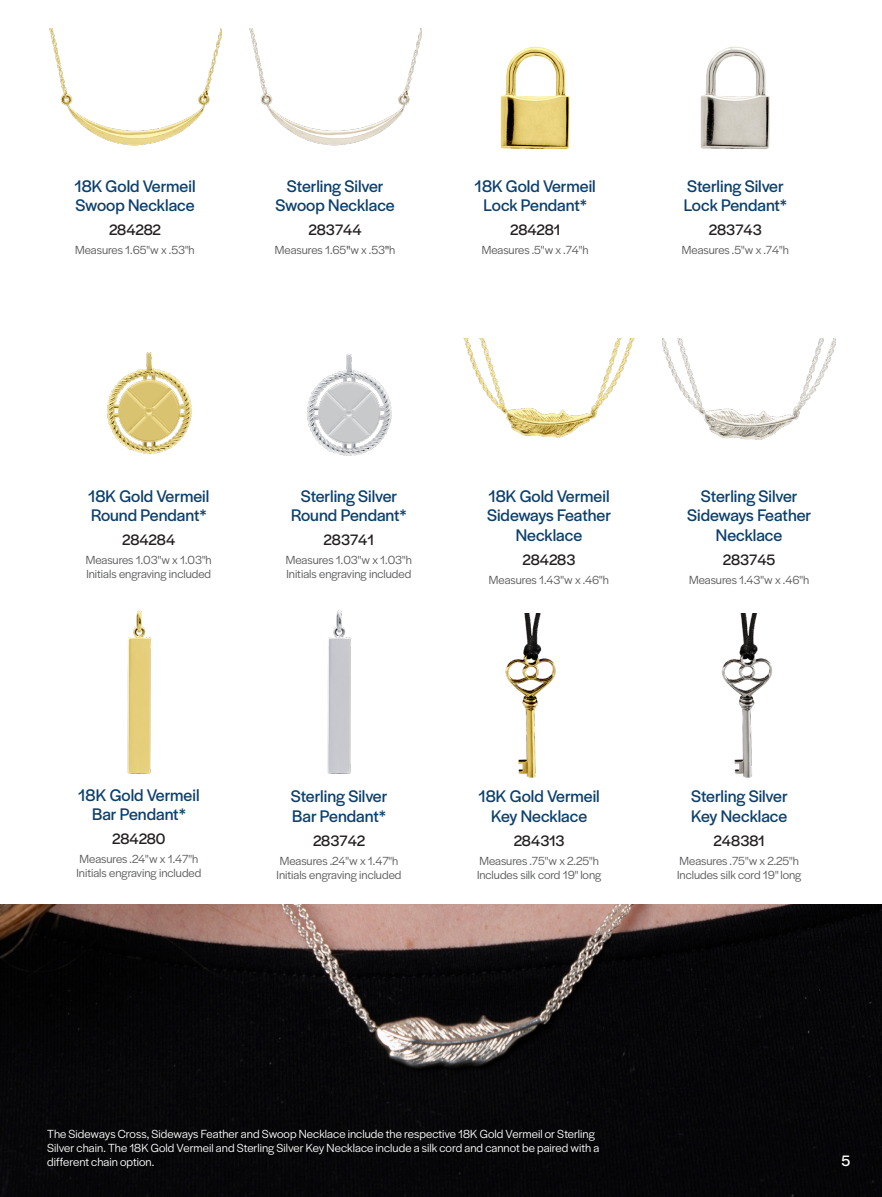
<style>
.page{position:relative;width:882px;height:1197px;background:#fff}
.page>*{position:absolute;margin:0;border:0;box-sizing:border-box;transform-origin:0 0}
.Engrave_Names{font:17.5px/19.2px "Halyard Display";color:#0c3f6a;text-align:center}
.JDE__for_Engraved{font:15.75px "Halyard Display";letter-spacing:-.005em;color:#231f20}
.t1{font:15.75px "Halyard Display";color:#fff}
.measurements{font:12.25px/14px "Halyard Display";color:#57585a}
.t2{font:12.25px/14px "Halyard Display";letter-spacing:.005em;color:#fff}
.s1{font-style:inherit}
</style>
<div class="page">
<img style="left:0;top:905px;width:882px;height:292px">
<img style="left:722px;top:614px;width:50px;height:164px">
<img style="left:505px;top:614px;width:51px;height:164px">
<img style="left:327px;top:610px;width:24px;height:164px">
<img style="left:249px;top:28px;width:173px;height:118px">
<img style="left:700px;top:47px;width:70px;height:102px">
<img style="left:500px;top:46px;width:70px;height:103px">
<img style="left:49px;top:28px;width:173px;height:118px">
<img style="left:127px;top:610px;width:25px;height:164px">
<img style="left:663px;top:339px;width:173px;height:101px">
<img style="left:307px;top:354px;width:85px;height:102px">
<img style="left:107px;top:352px;width:85px;height:102px">
<img style="left:464px;top:339px;width:171px;height:99px">
<p class="Engrave_Names" style="left:74px;top:176px;width:123px;text-align:left">18K Gold Vermeil<br>Swoop Necklace</p>
<p class="JDE__for_Engraved" style="left:109px;top:219px;width:53px">284282</p>
<p class="measurements" style="left:75px;top:243px;width:121px">Measures 1.65"w x .53"h</p>
<p class="Engrave_Names" style="left:275px;top:176px;width:121px">Sterling Silver<br>Swoop Necklace</p>
<p class="JDE__for_Engraved" style="left:309px;top:219px;width:55px">283744</p>
<p class="measurements" style="left:275px;top:243px;width:122px">Measures 1.65<span class="s1">"</span>w x .53<span class="s1">"</span>h</p>
<p class="Engrave_Names" style="left:475px;top:176px;width:123px">18K Gold Vermeil<br>Lock Pendant*</p>
<p class="JDE__for_Engraved" style="left:510px;top:219px;width:52px">284281</p>
<p class="measurements" style="left:482px;top:243px;width:108px">Measures .5"w x .74"h</p>
<p class="Engrave_Names" style="left:684px;top:176px;width:105px;text-align:left">Sterling Silver<br>Lock Pendant*</p>
<p class="JDE__for_Engraved" style="left:709px;top:219px;width:54px">283743</p>
<p class="measurements" style="left:682px;top:243px;width:108px">Measures .5"w x .74"h</p>
<p class="Engrave_Names" style="left:88px;top:486px;width:123px;text-align:left">18K Gold Vermeil<br>Round Pendant*</p>
<p class="JDE__for_Engraved" style="left:122px;top:529px;width:55px">284284</p>
<p class="measurements" style="left:86px;top:553px;width:128px">Measures 1.03"w x 1.03"h<br>Initials engraving included</p>
<p class="Engrave_Names" style="left:291px;top:486px;width:117px">Sterling Silver<br>Round Pendant*</p>
<p class="JDE__for_Engraved" style="left:324px;top:529px;width:52px">283741</p>
<p class="measurements" style="left:286px;top:553px;width:128px">Measures 1.03"w x 1.03"h<br>Initials engraving included</p>
<p class="Engrave_Names" style="left:487px;top:486px;width:126px">18K Gold Vermeil<br>Sideways Feather<br>Necklace</p>
<p class="JDE__for_Engraved" style="left:523px;top:548px;width:54px">284283</p>
<p class="measurements" style="left:489px;top:572px;width:122px">Measures 1.43"w x .46"h</p>
<p class="Engrave_Names" style="left:687px;top:486px;width:126px">Sterling Silver<br>Sideways Feather<br>Necklace</p>
<p class="JDE__for_Engraved" style="left:723px;top:548px;width:54px">283745</p>
<p class="measurements" style="left:689px;top:572px;width:122px">Measures 1.43"w x .46"h</p>
<p class="Engrave_Names" style="left:78px;top:785px;width:123px">18K Gold Vermeil<br>Bar Pendant*</p>
<p class="JDE__for_Engraved" style="left:112px;top:828px;width:55px">284280</p>
<p class="measurements" style="left:77px;top:852px;width:126px">Measures .24"w x 1.47"h<br>Initials engraving included</p>
<p class="Engrave_Names" style="left:291px;top:786px;width:98px;text-align:left">Sterling Silver<br>Bar Pendant*</p>
<p class="JDE__for_Engraved" style="left:313px;top:829px;width:54px">283742</p>
<p class="measurements" style="left:277px;top:853px;width:126px">Measures .24"w x 1.47"h<br>Initials engraving included</p>
<p class="Engrave_Names" style="left:478px;top:786px;width:123px">18K Gold Vermeil<br>Key Necklace</p>
<p class="JDE__for_Engraved" style="left:514px;top:829px;width:52px">284313</p>
<p class="measurements" style="left:477px;top:853px;width:126px">Measures .75"w x 2.25"h<br>Includes silk cord 19" long</p>
<p class="Engrave_Names" style="left:691px;top:786px;width:98px;text-align:left">Sterling Silver<br>Key Necklace</p>
<p class="JDE__for_Engraved" style="left:714px;top:829px;width:53px">248381</p>
<p class="measurements" style="left:677px;top:853px;width:126px">Measures .75"w x 2.25"h<br>Includes silk cord 19" long</p>
<p class="t2" style="left:47px;top:1126px;width:554px">The Sideways Cross, Sideways Feather and Swoop Necklace include the respective 18K Gold Vermeil or Sterling<br>Silver chain. The 18K Gold Vermeil and Sterling Silver Key Necklace include a silk cord and cannot be paired with a different chain option.</p>
<p class="t1" style="left:842px;top:1149px;width:10px">5</p>
</div>
